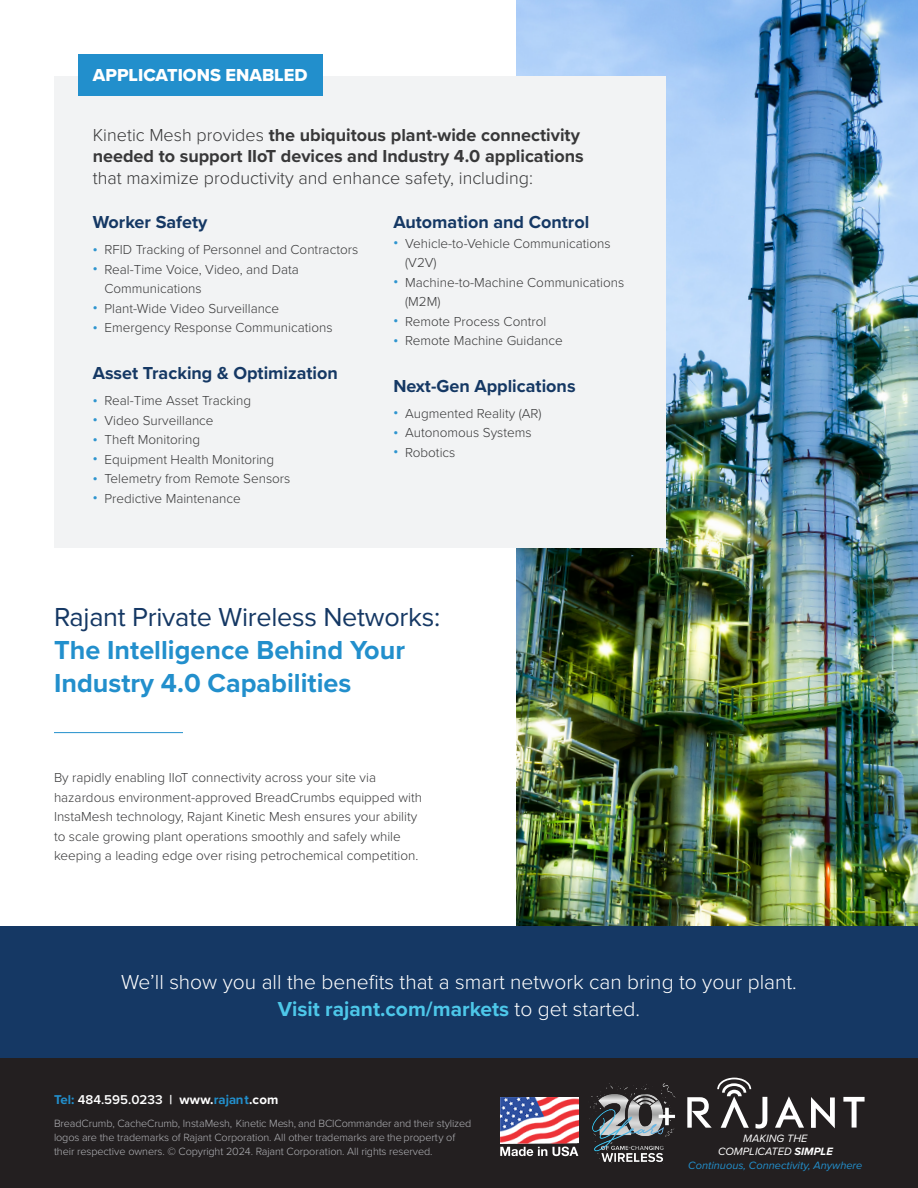
<style>
.page{position:relative;width:918px;height:1188px;background:#fff}
.page>*{position:absolute;margin:0;border:0;box-sizing:border-box;transform-origin:0 0}
.t1{font:700 27px/33px "Proxima Nova";color:#228fcc}
.t2{font:300 21px/27px "Proxima Nova";color:#fff;text-align:center}
.t3{font:700 18px/21.6px "Proxima Nova";color:#383839}
.t4{font:700 18px "Proxima Nova";color:#153864}
.t5{font:18px "Proxima Nova Extrabld";color:#fff}
.t6{font:300 13.5px/19.5px "Proxima Nova";color:#383839}
.t7{font:600 13.2px "Proxima Nova";color:#fff}
.t8{font:italic 11.1px "Proxima Nova";color:#228fcc}
.t9{font:italic 11.1px "Proxima Nova";color:#fff}
.t10{font:300 10.8px/14.2px "Proxima Nova";letter-spacing:-.01em;color:#b2b3b7}
.s1{font-weight:300}
.s2{font-weight:700;color:#2f95cf}
.s3{font-weight:400;color:#153864}
.s4{font-weight:700;color:#4dc7e9}
.s5{font-weight:700;color:#228fcc}
.s6{font-weight:700}
</style>
<div class="page">
<img style="left:516px;top:0;width:402px;height:927px">
<div style="left:54px;top:76px;width:612px;height:472px;background:#f2f3f4"></div>
<div style="left:78px;top:54px;width:245px;height:41px;background:#228fcc"></div>
<div style="left:0;top:1058px;width:918px;height:130px;background:#231f20"></div>
<svg style="left:843px;top:1097px;width:22px;height:31px"></svg>
<svg style="left:811px;top:1097px;width:24px;height:31px"></svg>
<svg style="left:775px;top:1096px;width:29px;height:32px"></svg>
<svg style="left:701px;top:1078px;width:66px;height:51px"></svg>
<div style="left:0;top:927px;width:918px;height:131px;background:#153864"></div>
<hr style="left:54px;top:732px;width:129px;height:1px;background:#228fcc">
<img style="left:500px;top:1097px;width:72px;height:47px">
<svg style="left:500px;top:1147px;width:72px;height:9px"></svg>
<img style="left:572px;top:1083px;width:129px;height:80px">
<p class="t5" style="left:93px;top:61px;width:216px">APPLICATIONS ENABLED</p>
<p class="t3" style="left:93px;top:124px;width:492px"><span class="s1">Kinetic Mesh provides</span> the ubiquitous plant-wide connectivity needed to support IIoT devices and Industry 4.0 applications <span class="s1">that maximize productivity and enhance safety, including:</span></p>
<p class="t4" style="left:93px;top:209px;width:116px">Worker Safety</p>
<p class="t6" style="left:93px;top:239px;width:267px"><span class="s2">•</span> RFID Tracking of Personnel and Contractors</p>
<p class="t6" style="left:105px;top:259px;width:196px;text-indent:-12px"><span class="s2">•</span> Real-Time Voice, Video, and Data<br>Communications</p>
<p class="t6" style="left:93px;top:298px;width:188px"><span class="s2">•</span> Plant-Wide Video Surveillance</p>
<p class="t6" style="left:93px;top:317px;width:241px"><span class="s2">•</span> Emergency Response Communications</p>
<p class="t4" style="left:93px;top:360px;width:247px">Asset Tracking &amp; Optimization</p>
<p class="t6" style="left:93px;top:390px;width:160px"><span class="s2">•</span> Real-Time Asset Tracking</p>
<p class="t6" style="left:93px;top:410px;width:122px"><span class="s2">•</span> Video Surveillance</p>
<p class="t6" style="left:93px;top:429px;width:109px"><span class="s2">•</span> Theft Monitoring</p>
<p class="t6" style="left:93px;top:449px;width:183px"><span class="s2">•</span> Equipment Health Monitoring</p>
<p class="t6" style="left:93px;top:468px;width:199px"><span class="s2">•</span> Telemetry from Remote Sensors</p>
<p class="t6" style="left:93px;top:488px;width:150px"><span class="s2">•</span> Predictive Maintenance</p>
<p class="t4" style="left:393px;top:209px;width:197px">Automation and Control</p>
<p class="t6" style="left:405px;top:233px;width:207px;text-indent:-12px"><span class="s2">•</span> Vehicle-to-Vehicle Communications (V2V)</p>
<p class="t6" style="left:405px;top:272px;width:221px;text-indent:-12px"><span class="s2">•</span> Machine-to-Machine Communications (M2M)</p>
<p class="t6" style="left:393px;top:311px;width:154px"><span class="s2">•</span> Remote Process Control</p>
<p class="t6" style="left:393px;top:330px;width:171px"><span class="s2">•</span> Remote Machine Guidance</p>
<p class="t4" style="left:393px;top:372px;width:184px">Next-Gen Applications</p>
<p class="t6" style="left:393px;top:403px;width:150px"><span class="s2">•</span> Augmented Reality (AR)</p>
<p class="t6" style="left:393px;top:422px;width:140px"><span class="s2">•</span> Autonomous Systems</p>
<p class="t6" style="left:393px;top:442px;width:64px"><span class="s2">•</span> Robotics</p>
<p class="t1" style="left:54px;top:600px;width:388px"><span class="s3">Rajant Private Wireless Networks:<br></span>The Intelligence Behind Your<br>Industry 4.0 Capabilities</p>
<p class="t6" style="left:54px;top:767px;width:370px">By rapidly enabling IIoT connectivity across your site via hazardous environment-approved BreadCrumbs equipped with InstaMesh technology, Rajant Kinetic Mesh ensures your ability to scale growing plant operations smoothly and safely while keeping a leading edge over rising petrochemical competition.</p>
<p class="t2" style="left:121px;top:968px;width:677px">We’ll show you all the benefits that a smart network can bring to your plant.<br><span class="s4">Visit rajant.com/markets</span> to get started.</p>
<p class="t7" style="left:54px;top:1090px;width:226px"><span class="s5">Tel:</span> 484.595.0233 <span class="s6">| www.</span><span class="s5">rajant</span><span class="s6">.com</span></p>
<p class="t10" style="left:54px;top:1116px;width:419px">BreadCrumb, CacheCrumb, InstaMesh, Kinetic Mesh, and BCICommander and their stylized logos are the trademarks of Rajant Corporation. All other trademarks are the property of their respective owners. © Copyright 2024. Rajant Corporation. All rights reserved.</p>
<p class="t9" style="left:743px;top:1130px;width:66px">MAKING THE</p>
<p class="t9" style="left:718px;top:1143px;width:116px">COMPLICATED <span class="s6">SIMPLE</span></p>
<p class="t8" style="left:688px;top:1157px;width:176px">Continuous, Connectivity, Anywhere</p>
</div>
